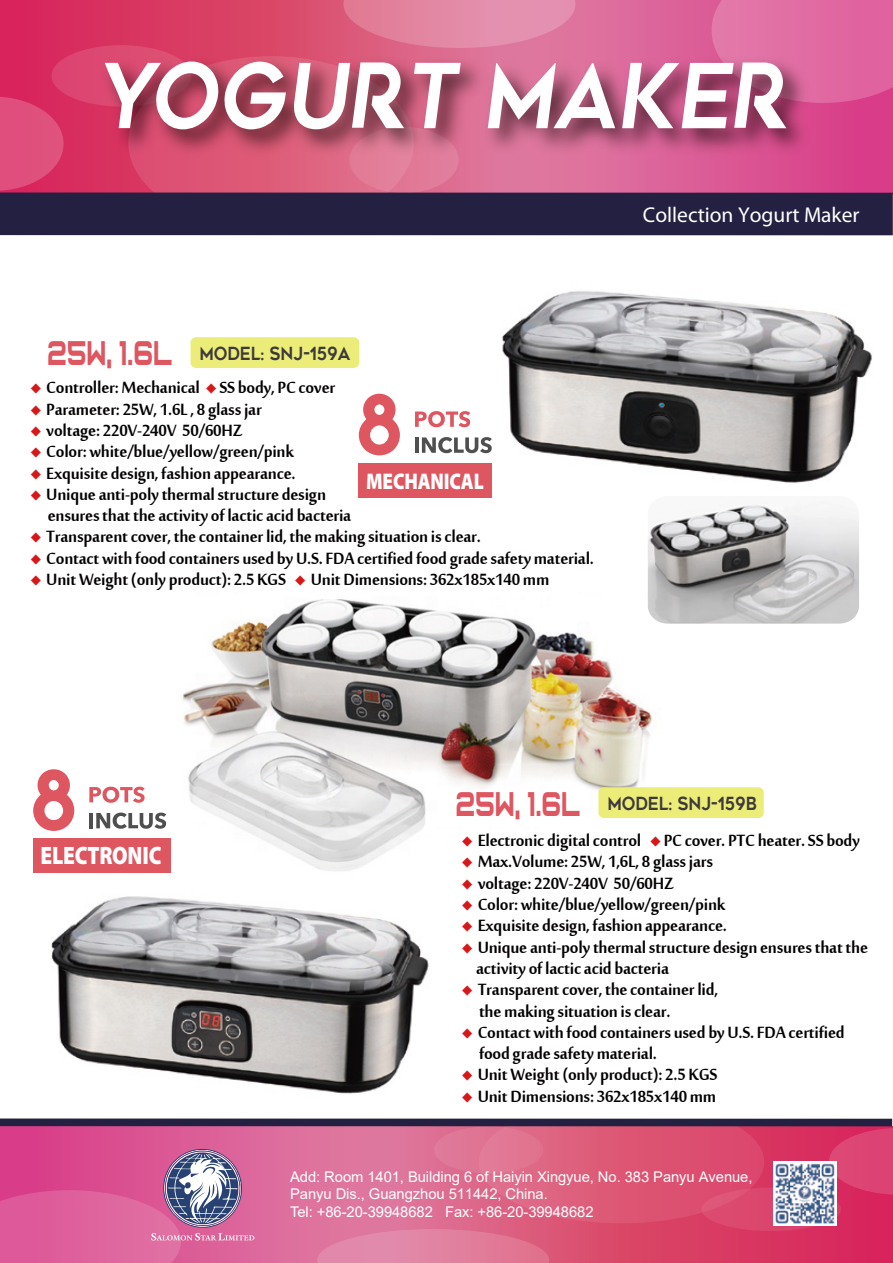
<style>
.page{position:relative;width:893px;height:1263px;background:#fff}
.page>*{position:absolute;margin:0;border:0;box-sizing:border-box;transform-origin:0 0}
.t1{font:89.25px "Captain Marvel";color:#fff;scale:.91 1}
.t2{font:900 25.2px "Myriad Pro";letter-spacing:-.01em;color:#fff;scale:.84 1}
.t3{font:24.9px/21.3px "Mool Boran";letter-spacing:-.01em;color:#040000}
.t4{font:900 22.65px "Myriad Pro";letter-spacing:-.01em;color:#fff;scale:.84 1}
.t5{font:21.45px "Myriad Pro";color:#fff}
.t6{font:18px "Captain Marvel";color:#3e3a39;scale:.9 1}
.t7{font:14.7px/17.7px "Arial";letter-spacing:-.005em;color:#fff}
.s1{font-family:"Casanova Scotia";font-size:34.8px;color:#de5660}
.s2{font-family:"Adobe Song Std";font-weight:300;font-size:11.85px;color:#d71718}
</style>
<div class="page">
<img style="left:166px;top:599px;width:487px;height:272px">
<img style="left:648px;top:505px;width:211px;height:119px">
<img style="left:51px;top:896px;width:378px;height:198px">
<div style="left:191px;top:337px;width:168px;height:31px;background:#ecec79;border-radius:6px"></div>
<svg style="left:0;top:0;width:893px;height:192px;background:#d94478"></svg>
<div style="left:51px;top:45px;width:140px;height:62px;background:#dc4471;border-radius:50%"></div>
<svg style="left:0;top:97px;width:64px;height:94px;background:#dd4674"></svg>
<svg style="left:711px;top:0;width:182px;height:103px;background:#e067a1"></svg>
<svg style="left:343px;top:0;width:232px;height:39px;background:#e285a3"></svg>
<svg style="left:128px;top:180px;width:260px;height:12px;background:#dd5978"></svg>
<div style="left:349px;top:127px;width:110px;height:66px;background:#e17a97;border-radius:50%"></div>
<svg style="left:0;top:1126px;width:893px;height:137px;background:#da5784"></svg>
<div style="left:701px;top:1187px;width:140px;height:44px;background:#db456d;border-radius:50%"></div>
<svg style="left:829px;top:1128px;width:64px;height:67px;background:#dc3e6f"></svg>
<svg style="left:317px;top:1229px;width:232px;height:34px;background:#e07c9d"></svg>
<svg style="left:479px;top:1126px;width:285px;height:97px;background:#dc5676"></svg>
<div style="left:434px;top:1126px;width:109px;height:47px;background:#e07795;border-radius:50%"></div>
<div style="left:0;top:192px;width:893px;height:43px;background:#232041"></div>
<img style="left:81px;top:39px;width:751px;height:141px">
<div style="left:0;top:1118px;width:892px;height:8px;background:#232041"></div>
<img style="left:502px;top:291px;width:370px;height:192px">
<svg style="left:33px;top:769px;width:41px;height:62px"></svg>
<div style="left:33px;top:838px;width:138px;height:35px;background:#de5660"></div>
<svg style="left:89px;top:787px;width:56px;height:16px"></svg>
<hr style="left:89px;top:813px;width:4px;height:15px;background:#504f4f">
<svg style="left:96px;top:812px;width:70px;height:17px"></svg>
<svg style="left:359px;top:394px;width:41px;height:61px"></svg>
<div style="left:359px;top:463px;width:133px;height:34px;background:#de5660"></div>
<svg style="left:415px;top:411px;width:55px;height:16px"></svg>
<hr style="left:415px;top:437px;width:4px;height:16px;background:#504f4f">
<svg style="left:422px;top:437px;width:70px;height:16px"></svg>
<div style="left:598px;top:787px;width:166px;height:31px;background:#ecec79;border-radius:5px"></div>
<svg style="left:0;top:1149px;width:254px;height:114px;background:#cd639a"></svg>
<img style="left:773px;top:1162px;width:64px;height:64px">
<h1 class="t1" style="left:96px;top:46px;width:778px">YOGURT MAKER</h1>
<p class="t6" style="left:49px;top:343px;width:337px"><span class="s1">25W, 1.6L</span> MODEL: SNJ-159A</p>
<p class="t3" style="left:30px;top:374px;width:307px"><span class="s2">◆</span> Controller: Mechanical <span class="s2">◆</span> SS body, PC cover</p>
<p class="t3" style="left:30px;top:395px;width:233px"><span class="s2">◆</span> Parameter: 25W, 1.6L , 8 glass jar</p>
<p class="t3" style="left:30px;top:417px;width:214px"><span class="s2">◆</span> voltage: 220V-240V 50/60HZ</p>
<p class="t3" style="left:30px;top:438px;width:265px"><span class="s2">◆</span> Color: white/blue/yellow/green/pink</p>
<p class="t3" style="left:30px;top:459px;width:267px"><span class="s2">◆</span> Exquisite design, fashion appearance.</p>
<p class="t3" style="left:48px;top:481px;width:305px;text-indent:-17px"><span class="s2">◆</span> Unique anti-poly thermal structure design ensures that the activity of lactic acid bacteria</p>
<p class="t3" style="left:30px;top:523px;width:452px"><span class="s2">◆</span> Transparent cover, the container lid, the making situation is clear.</p>
<p class="t3" style="left:30px;top:544px;width:565px"><span class="s2">◆</span> Contact with food containers used by U.S. FDA certified food grade safety material.</p>
<p class="t3" style="left:30px;top:566px;width:521px"><span class="s2">◆</span> Unit Weight (only product): 2.5 KGS <span class="s2">◆</span> Unit Dimensions: 362x185x140 mm</p>
<p class="t4" style="left:366px;top:468px;width:141px">MECHANICAL</p>
<p class="t5" style="left:643px;top:202px;width:218px">Collection Yogurt Maker</p>
<p class="t2" style="left:41px;top:841px;width:145px">ELECTRONIC</p>
<p class="t6" style="left:457px;top:793px;width:335px"><span class="s1">25W, 1.6L</span> MODEL: SNJ-159B</p>
<p class="t3" style="left:462px;top:827px;width:400px"><span class="s2">◆</span> Electronic digital control <span class="s2">◆</span> PC cover. PTC heater. SS body</p>
<p class="t3" style="left:462px;top:848px;width:253px"><span class="s2">◆</span> Max.Volume: 25W, 1,6L, 8 glass jars</p>
<p class="t3" style="left:462px;top:869px;width:214px"><span class="s2">◆</span> voltage: 220V-240V 50/60HZ</p>
<p class="t3" style="left:462px;top:891px;width:265px"><span class="s2">◆</span> Color: white/blue/yellow/green/pink</p>
<p class="t3" style="left:462px;top:912px;width:267px"><span class="s2">◆</span> Exquisite design, fashion appearance.</p>
<p class="t3" style="left:476px;top:933px;width:393px;text-indent:-15px"><span class="s2">◆</span> Unique anti-poly thermal structure design ensures that the activity of lactic acid bacteria</p>
<p class="t3" style="left:479px;top:976px;width:241px;text-indent:-17px"><span class="s2">◆</span> Transparent cover, the container lid, the making situation is clear.</p>
<p class="t3" style="left:479px;top:1018px;width:367px;text-indent:-17px"><span class="s2">◆</span> Contact with food containers used by U.S. FDA certified food grade safety material.</p>
<p class="t3" style="left:462px;top:1061px;width:257px"><span class="s2">◆</span> Unit Weight (only product): 2.5 KGS</p>
<p class="t3" style="left:462px;top:1082px;width:256px"><span class="s2">◆</span> Unit Dimensions: 362x185x140 mm</p>
<p class="t7" style="left:290px;top:1167px;width:464px">Add: Room 1401, Building 6 of Haiyin Xingyue, No. 383 Panyu Avenue,<br>Panyu Dis., Guangzhou 511442, China.<br>Tel: +86-20-39948682 Fax: +86-20-39948682</p>
</div>
